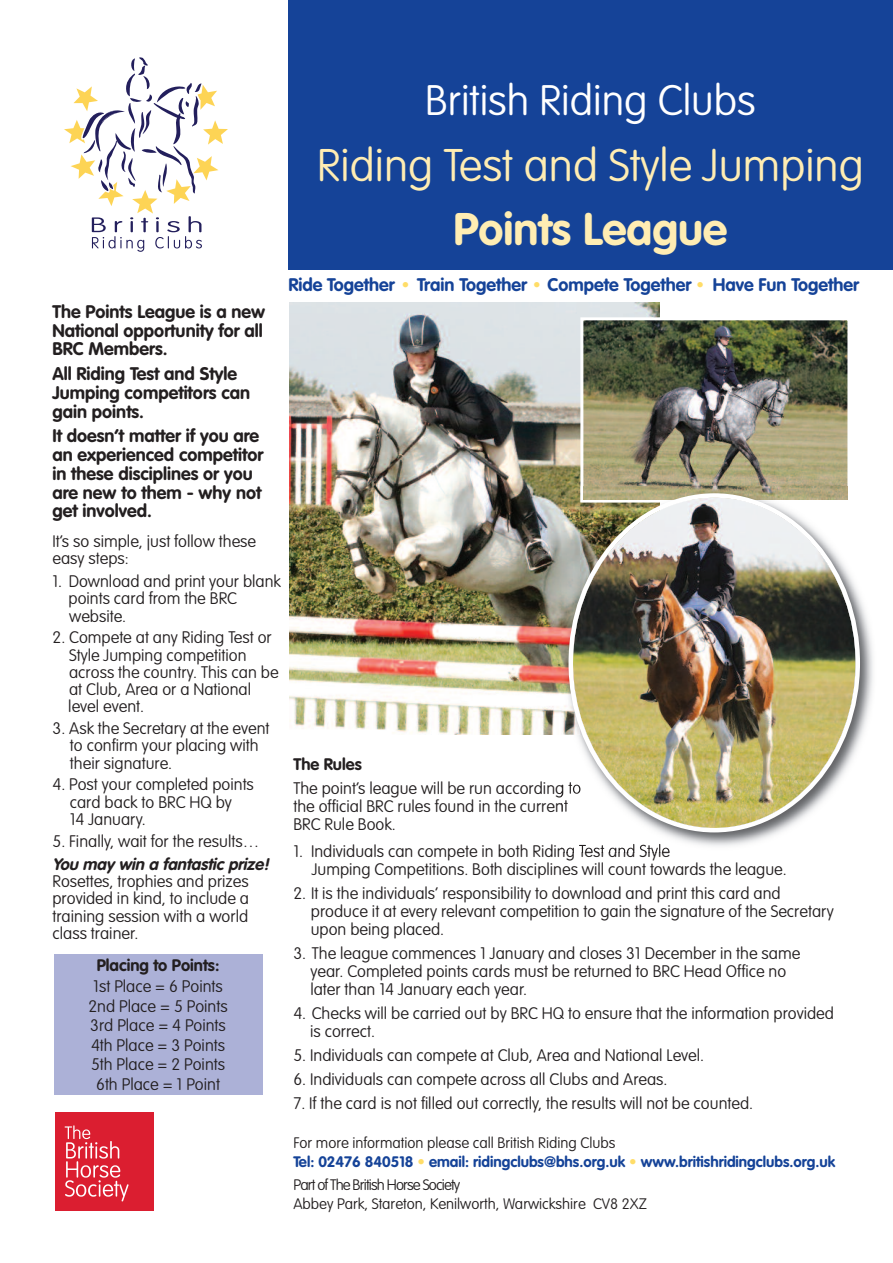
<style>
.page{position:relative;width:893px;height:1263px;background:#fff}
.page>*{position:absolute;margin:0;border:0;box-sizing:border-box;transform-origin:0 0}
.t1{font:100 45px "VAG Rounded Std";color:#ffedb3}
.t2{font:700 45px "VAG Rounded Std";color:#ffedb3}
.t3{font:100 42px "VAG Rounded Std";color:#fff}
.t4{font:700 18px/18.8px "VAG Rounded Std";color:#231f20}
.t5{font:700 18px "VAG Rounded Std";color:#154398}
.t6{font:100 16.5px/17.2px "VAG Rounded Std";color:#231f20}
.t7{font:italic 700 16.5px "VAG Rounded Std";color:#231f20}
.t8{font:700 16.5px "VAG Rounded Std";color:#231f20}
.t9{font:700 15px/19.5px "VAG Rounded Std";color:#154398}
.t10{font:100 15px/19.5px "VAG Rounded Std";color:#231f20}
.s1{font-weight:100;font-size:15px;color:#ffdd68}
.s2{font-weight:100;color:#231f20}
.s3{color:#ffdd68}
</style>
<div class="page">
<svg style="left:64px;top:57px;width:164px;height:195px"></svg>
<img style="left:289px;top:303px;width:370px;height:431px">
<div style="left:288px;top:0;width:605px;height:270px;background:#154398"></div>
<div style="left:55px;top:1112px;width:98px;height:98px;background:#db1e30"></div>
<svg style="left:65px;top:1125px;width:64px;height:76px"></svg>
<img style="left:584px;top:321px;width:262px;height:165px">
<div style="left:580px;top:317px;width:270px;height:186px;border:3px solid #fff"></div>
<img style="left:562px;top:598px;width:311px;height:254px">
<img style="left:562px;top:486px;width:18px;height:248px">
<img style="left:583px;top:486px;width:264px;height:7px">
<img style="left:568px;top:493px;width:292px;height:339px">
<div style="left:54px;top:954px;width:208px;height:141px;background:#acb1d7"></div>
<h2 class="t3" style="left:425px;top:83px;width:332px">British Riding Clubs</h2>
<h1 class="t1" style="left:317px;top:146px;width:548px">Riding Test and Style Jumping</h1>
<h1 class="t2" style="left:454px;top:210px;width:275px">Points League</h1>
<p class="t4" style="left:52px;top:303px;width:214px">The Points League is a new<br>National opportunity for all<br>BRC Members.</p>
<p class="t4" style="left:52px;top:366px;width:199px">All Riding Test and Style<br>Jumping competitors can gain points.</p>
<p class="t4" style="left:52px;top:428px;width:212px">It doesn’t matter if you are an experienced competitor in these disciplines or you are new to them - why not get involved.</p>
<p class="t6" style="left:52px;top:533px;width:205px">It’s so simple, just follow these easy steps:</p>
<p class="t6" style="left:68px;top:574px;width:214px;text-indent:-16px">1. Download and print your blank points card from the BRC website.</p>
<p class="t6" style="left:68px;top:630px;width:212px;text-indent:-16px">2. Compete at any Riding Test or<br>Style Jumping competition across the country. This can be at Club, Area or a National level event.</p>
<p class="t6" style="left:70px;top:721px;width:201px;text-indent:-17px">3. Ask the Secretary at the event to confirm your placing with their signature.</p>
<p class="t6" style="left:70px;top:777px;width:186px;text-indent:-17px">4. Post your completed points card back to BRC HQ by<br>14 January.</p>
<p class="t6" style="left:52px;top:833px;width:208px">5. Finally, wait for the results…</p>
<p class="t7" style="left:52px;top:857px;width:221px">You may win a fantastic prize!</p>
<p class="t6" style="left:52px;top:874px;width:198px;text-align:justify">Rosettes, trophies and prizes provided in kind, to include a training session with a world class trainer.</p>
<p class="t8" style="left:97px;top:958px;width:124px">Placing to Points:</p>
<p class="t6" style="left:88px;top:978px;width:141px;line-height:19.5px;text-align:center">1st Place = 6 Points<br>2nd Place = 5 Points<br>3rd Place = 4 Points<br>4th Place = 3 Points<br>5th Place = 2 Points<br>6th Place = 1 Point</p>
<p class="t5" style="left:288px;top:277px;width:572px">Ride Together <span class="s1">•</span> Train Together <span class="s1">•</span> Compete Together <span class="s1">•</span> Have Fun Together</p>
<p class="t8" style="left:293px;top:757px;width:70px">The Rules</p>
<p class="t6" style="left:293px;top:780px;width:289px;line-height:18px">The point’s league will be run according to the official BRC rules found in the current<br>BRC Rule Book.</p>
<p class="t6" style="left:312px;top:843px;width:477px;line-height:18px;text-indent:-18px">1. Individuals can compete in both Riding Test and Style<br>Jumping Competitions. Both disciplines will count towards the league.</p>
<p class="t6" style="left:311px;top:885px;width:524px;line-height:18px;text-indent:-17px">2. It is the individuals’ responsibility to download and print this card and produce it at every relevant competition to gain the signature of the Secretary upon being placed.</p>
<p class="t6" style="left:310px;top:945px;width:491px;line-height:18px;text-indent:-17px">3. The league commences 1 January and closes 31 December in the same year. Completed points cards must be returned to BRC Head Office no later than 14 January each year.</p>
<p class="t6" style="left:310px;top:1005px;width:525px;line-height:18px;text-indent:-17px">4. Checks will be carried out by BRC HQ to ensure that the information provided is correct.</p>
<p class="t6" style="left:293px;top:1047px;width:412px">5. Individuals can compete at Club, Area and National Level.</p>
<p class="t6" style="left:293px;top:1071px;width:376px">6. Individuals can compete across all Clubs and Areas.</p>
<p class="t6" style="left:293px;top:1095px;width:461px">7. If the card is not filled out correctly, the results will not be counted.</p>
<p class="t9" style="left:293px;top:1133px;width:543px"><span class="s2">For more information please call British Riding Clubs<br></span>Tel: 02476 840518 <span class="s3">•</span> email: ridingclubs@bhs.org.uk <span class="s3">•</span> www.britishridingclubs.org.uk</p>
<p class="t10" style="left:293px;top:1175px;width:355px">Part of The British Horse Society<br>Abbey Park, Stareton, Kenilworth, Warwickshire CV8 2XZ</p>
</div>
